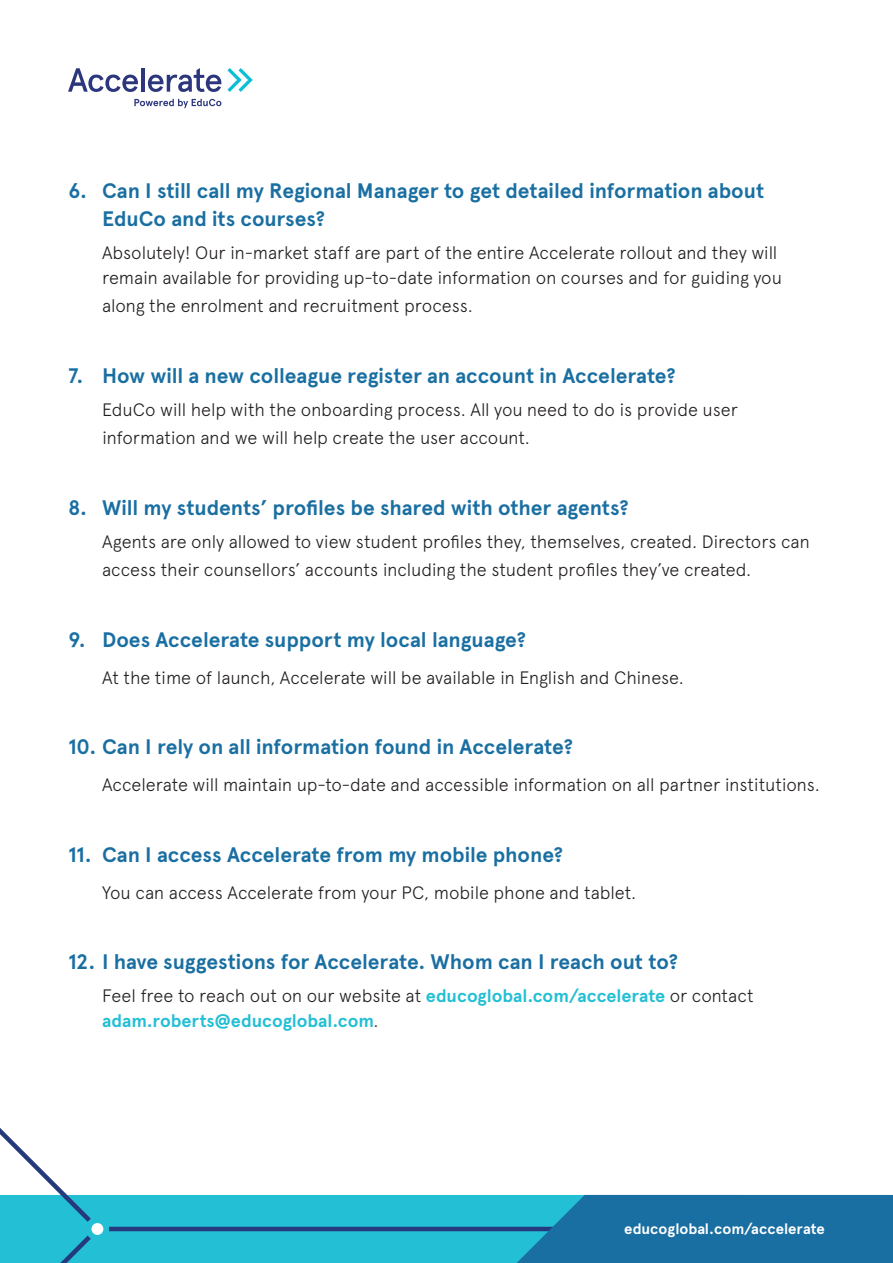
<style>
.page{position:relative;width:893px;height:1263px;background:#fff}
.page>*{position:absolute;margin:0;border:0;box-sizing:border-box;transform-origin:0 0}
.t1{font:700 21px/28.2px "Apercu Pro";letter-spacing:-.005em;color:#1a6fa2}
.t2{font:300 18px/28.2px "Apercu Pro";letter-spacing:-.005em;color:#231f20}
.t3{font:700 18px/24.6px "Apercu Pro";letter-spacing:-.005em;color:#23bfd5}
.t4{font:700 15px "Apercu Pro";letter-spacing:-.005em;color:#fff}
.s1{font-weight:300;color:#231f20}
</style>
<div class="page">
<div style="left:0;top:1195px;width:517px;height:68px;background:#23bfd5"></div>
<svg style="left:227px;top:68px;width:26px;height:24px"></svg>
<svg style="left:68px;top:68px;width:70px;height:24px"></svg>
<hr style="left:141px;top:68px;width:4px;height:24px;background:#2b367c">
<svg style="left:148px;top:68px;width:73px;height:24px"></svg>
<svg style="left:134px;top:99px;width:87px;height:9px"></svg>
<div style="left:91px;top:1223px;width:12px;height:12px;background:#fff;border-radius:50%"></div>
<svg style="left:0;top:1128px;width:91px;height:94px"></svg>
<hr style="left:109px;top:1227px;width:784px;height:4px;background:#253a7e">
<svg style="left:60px;top:1235px;width:31px;height:28px"></svg>
<svg style="left:517px;top:1195px;width:376px;height:68px;background:#1a75a6"></svg>
<p class="t1" style="left:102px;top:176px;width:664px;text-indent:-34px">6. Can I still call my Regional Manager to get detailed information about<br>EduCo and its courses?</p>
<p class="t2" style="left:102px;top:239px;width:681px;line-height:24.6px">Absolutely! Our in-market staff are part of the entire Accelerate rollout and they will remain available for providing up-to-date information on courses and for guiding you</p>
<p class="t2" style="left:102px;top:290px;width:372px">along the enrolment and recruitment process.</p>
<p class="t1" style="left:68px;top:361px;width:609px">7. How will a new colleague register an account in Accelerate?</p>
<p class="t2" style="left:102px;top:394px;width:637px">EduCo will help with the onboarding process. All you need to do is provide user information and we will help create the user account.</p>
<p class="t1" style="left:68px;top:493px;width:562px">8. Will my students’ profiles be shared with other agents?</p>
<p class="t2" style="left:102px;top:526px;width:709px">Agents are only allowed to view student profiles they, themselves, created. Directors can access their counsellors’ accounts including the student profiles they’ve created.</p>
<p class="t1" style="left:68px;top:625px;width:460px">9. Does Accelerate support my local language?</p>
<p class="t2" style="left:102px;top:662px;width:583px">At the time of launch, Accelerate will be available in English and Chinese.</p>
<p class="t1" style="left:68px;top:732px;width:506px">10. Can I rely on all information found in Accelerate?</p>
<p class="t2" style="left:102px;top:769px;width:719px">Accelerate will maintain up-to-date and accessible information on all partner institutions.</p>
<p class="t1" style="left:68px;top:840px;width:497px">11. Can I access Accelerate from my mobile phone?</p>
<p class="t2" style="left:102px;top:876px;width:536px">You can access Accelerate from your PC, mobile phone and tablet.</p>
<p class="t1" style="left:68px;top:947px;width:611px">12. I have suggestions for Accelerate. Whom can I reach out to?</p>
<p class="t3" style="left:102px;top:983px;width:653px"><span class="s1">Feel free to reach out on our website at</span> educoglobal.com/accelerate <span class="s1">or contact </span>adam.roberts@educoglobal.com<span class="s1">.</span></p>
<p class="t4" style="left:624px;top:1218px;width:202px">educoglobal.com/accelerate</p>
</div>
